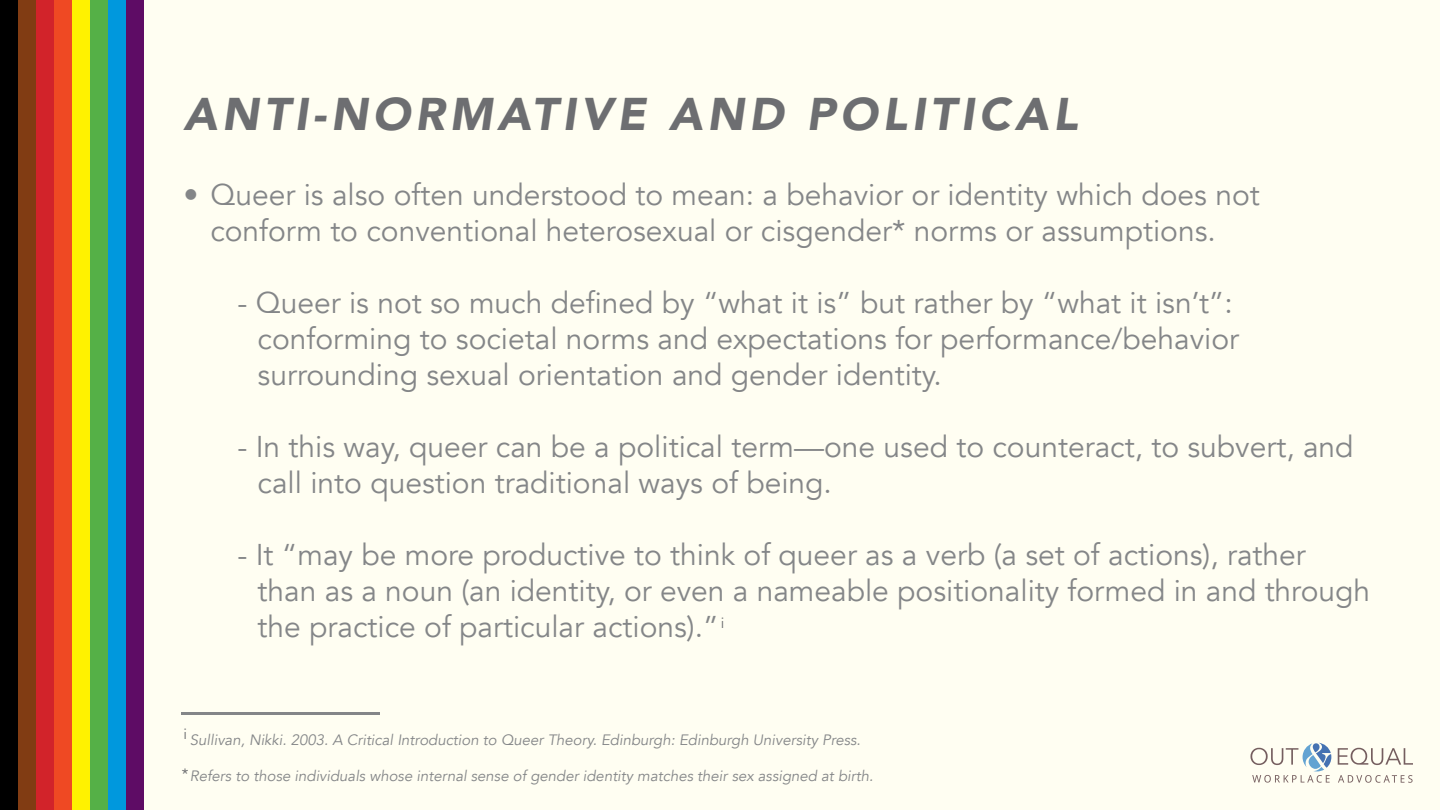
<style>
.page{position:relative;width:1440px;height:810px;background:#fffef2}
.page>*{position:absolute;margin:0;border:0;box-sizing:border-box;transform-origin:0 0}
.t1{font:italic 900 45.75px "Avenir";letter-spacing:.1em;color:#6d6e71}
.t2{font:30px/36px "Avenir";color:#848688}
.t3{font:italic 15px "Avenir";color:#848688}
.t4{font:15px "Avenir";color:#6d6e71}
</style>
<div class="page">
<svg style="left:1338px;top:775px;width:75px;height:8px"></svg>
<svg style="left:1250px;top:743px;width:81px;height:40px"></svg>
<svg style="left:1338px;top:748px;width:75px;height:17px"></svg>
<div style="left:0;top:0;width:18px;height:810px;background:#000"></div>
<div style="left:18px;top:0;width:18px;height:810px;background:#813c13"></div>
<div style="left:36px;top:0;width:18px;height:810px;background:#d2232a"></div>
<div style="left:54px;top:0;width:18px;height:810px;background:#ef4923"></div>
<div style="left:72px;top:0;width:18px;height:810px;background:#fff200"></div>
<div style="left:90px;top:0;width:18px;height:810px;background:#55b047"></div>
<div style="left:108px;top:0;width:18px;height:810px;background:#0098dd"></div>
<div style="left:126px;top:0;width:18px;height:810px;background:#5e0c65"></div>
<hr style="left:181px;top:712px;width:198px;height:2px;background:#848688">
<h1 class="t1" style="left:183px;top:76px;width:896px">ANTI-NORMATIVE AND POLITICAL</h1>
<p class="t2" style="left:183px;top:178px;width:1078px;text-align:center">• Queer is also often understood to mean: a behavior or identity which does not conform to conventional heterosexual or cisgender* norms or assumptions.</p>
<p class="t2" style="left:258px;top:286px;width:983px;text-indent:-20px">- Queer is not so much defined by “what it is” but rather by “what it isn’t”: conforming to societal norms and expectations for performance/behavior surrounding sexual orientation and gender identity.</p>
<p class="t2" style="left:258px;top:430px;width:1097px;text-indent:-20px">- In this way, queer can be a political term—one used to counteract, to subvert, and call into question traditional ways of being.</p>
<p class="t2" style="left:258px;top:538px;width:1114px;text-indent:-20px">- It “may be more productive to think of queer as a verb (a set of actions), rather than as a noun (an identity, or even a nameable positionality formed in and through the practice of particular actions).”</p>
<p class="t4" style="left:721px;top:614px;width:5px">i</p>
<p class="t4" style="left:183px;top:725px;width:5px">i</p>
<p class="t4" style="left:182px;top:765px;width:8px">*</p>
<p class="t3" style="left:190px;top:731px;width:672px">Sullivan, Nikki. 2003. A Critical Introduction to Queer Theory. Edinburgh: Edinburgh University Press.</p>
<p class="t3" style="left:190px;top:767px;width:685px">Refers to those individuals whose internal sense of gender identity matches their sex assigned at birth.</p>
</div>
